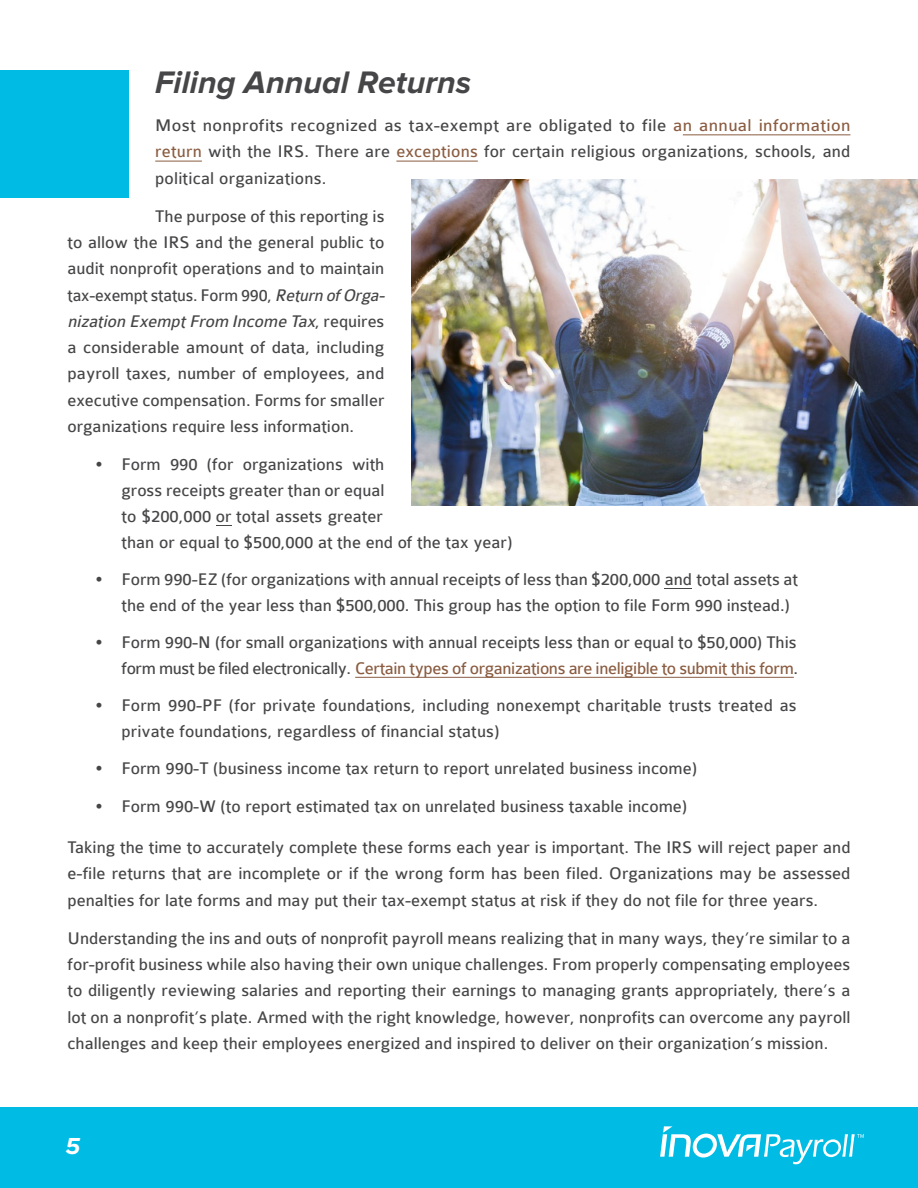
<style>
.page{position:relative;width:918px;height:1188px;background:#fff}
.page>*{position:absolute;margin:0;border:0;box-sizing:border-box;transform-origin:0 0}
.Body{font:italic 700 32.25px "Proxima Nova";color:#464547}
.t1{font:italic 700 24px "Proxima Nova";color:#fff}
.Body-2{font:18px/26.2px "Colaborate";color:#464547}
.Body-3{font:18px/25.8px "Colaborate";letter-spacing:-.02em;color:#464547;text-align:right}
.s1{color:#8a5b41}
.s2{color:#8a5c41}
.s3{font-style:italic}
</style>
<div class="page">
<div style="left:0;top:1107px;width:918px;height:81px;background:#00bce4"></div>
<svg style="left:660px;top:1126px;width:204px;height:38px"></svg>
<img style="left:411px;top:179px;width:507px;height:326px">
<div style="left:0;top:70px;width:128px;height:128px;background:#00bce4"></div>
<svg style="left:216px;top:525px;width:16px;height:1px"></svg>
<svg style="left:665px;top:588px;width:27px;height:1px"></svg>
<hr style="left:355px;top:677px;width:439px;height:1px;background:#8a5c41">
<hr style="left:683px;top:134px;width:167px;height:1px;background:#8a5c41">
<hr style="left:155px;top:161px;width:47px;height:1px;background:#8a5c41">
<hr style="left:396px;top:161px;width:82px;height:1px;background:#8a5c41">
<p class="Body" style="left:155px;top:64px;width:317px">Filing Annual Returns</p>
<p class="Body-2" style="left:155px;top:113px;width:697px;text-align:justify">Most nonprofits recognized as tax-exempt are obligated to file <span class="s1">a</span><span class="s2">n annual information return</span> with the IRS. There are <span class="s2">exceptions</span> for certain religious organizations, schools, and political organizations.</p>
<p class="Body-2" style="left:68px;top:203px;width:323px;text-indent:88px">The purpose of this reporting is to allow the IRS and the general public to audit nonprofit operations and to maintain tax-exempt status. Form 990, <span class="s3">Return ofOrga&shy;nization ExemptFrom Income Tax</span>, r e q u i r e s a considerable amount of data, including payroll taxes, number of employees, and executive compensation. Forms for smaller organizations require less information.</p>
<p class="Body-2" style="left:122px;top:452px;width:392px;line-height:25.8px;text-indent:-27px">• Form 990 (for organizations with<br>gross receipts greater than or equal<br>to $200,000 or total assets greater<br>than or equal to $500,000 at the end of the tax year)</p>
<p class="Body-2" style="left:122px;top:567px;width:678px;line-height:25.8px;text-indent:-27px">• Form 990-EZ (for organizations with annual receipts of less than $200,000 and total assets at the end of the year less than $500,000. This group has the option to file Form 990 instead.)</p>
<p class="Body-3" style="left:94px;top:629px;width:705px">• Form 990-N (for small organizations with annual receipts less than or equal to $50,000) This form must be filed electronically. <span class="s2">Certain types of organizations are ineligible to submit this form</span>.</p>
<p class="Body-2" style="left:122px;top:692px;width:677px;line-height:25.8px;text-indent:-27px">• Form 990-PF (for private foundations, including nonexempt charitable trusts treated as private foundations, regardless of financial status)</p>
<p class="Body-2" style="left:94px;top:756px;width:604px">• Form 990-T (business income tax return to report unrelated business income)</p>
<p class="Body-2" style="left:94px;top:794px;width:594px">• Form 990-W (to report estimated tax on unrelated business taxable income)</p>
<p class="Body-2" style="left:68px;top:834px;width:785px;text-align:justify">Taking the time to accurately complete these forms each year is important. The IRS will reject paper and e-file returns that are incomplete or if the wrong form has been filed. Organizations may be assessed penalties for late forms and may put their tax-exempt status at risk if they do not file for three years.</p>
<p class="Body-2" style="left:68px;top:925px;width:785px;text-align:justify">Understanding the ins and outs of nonprofit payroll means realizing that in many ways, they’re similar to a for-profit business while also having their own unique challenges. From properly compensating employees to diligently reviewing salaries and reporting their earnings to managing grants appropriately, there’s a lot on a nonprofit’s plate. Armed with the right knowledge, however, nonprofits can overcome any payroll challenges and keep their employees energized and inspired to deliver on their organization’s mission.</p>
<h2 class="t1" style="left:66px;top:1133px;width:16px">5</h2>
</div>
